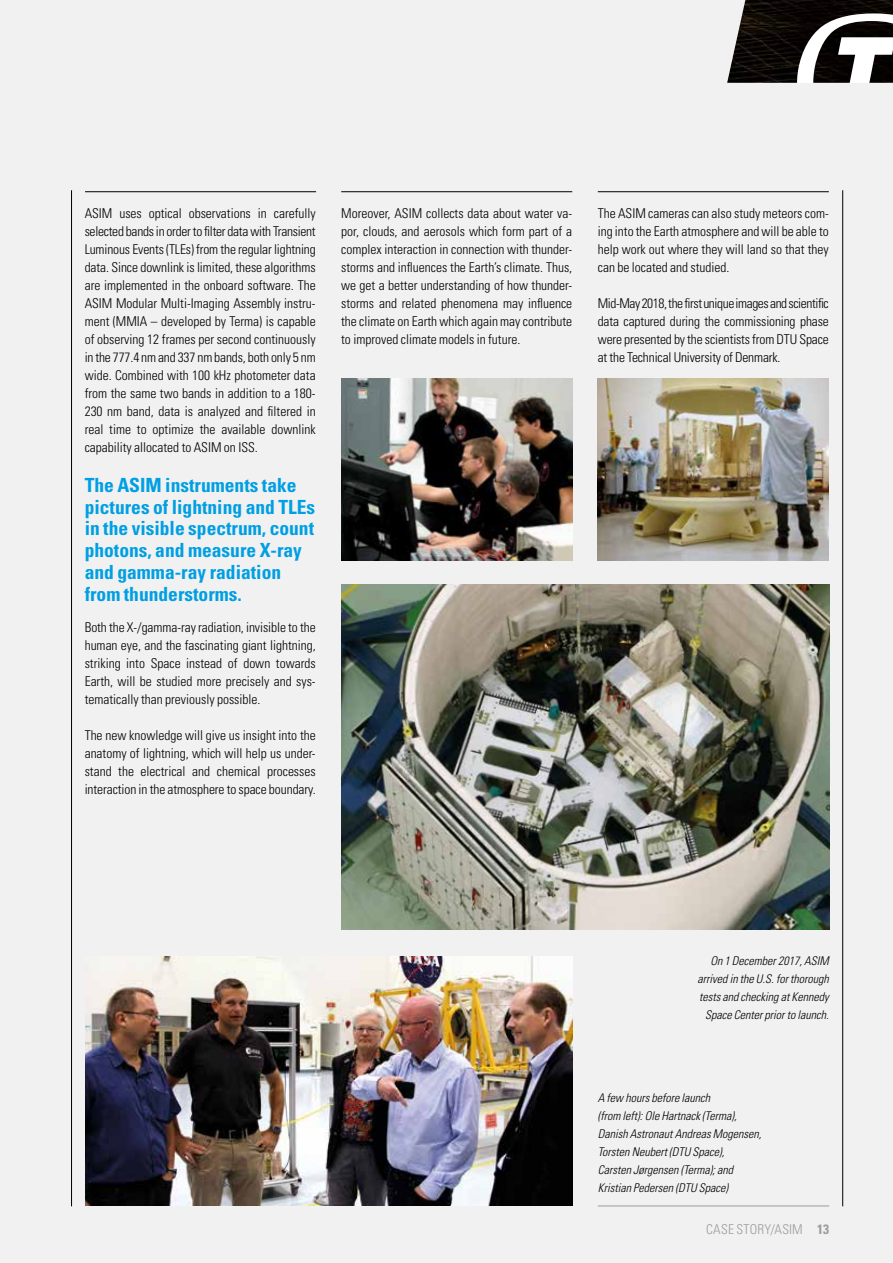
<style>
.page{position:relative;width:893px;height:1263px;background:#f1f1f1}
.page>*{position:absolute;margin:0;border:0;box-sizing:border-box;transform-origin:0 0}
.t1{font:700 condensed 19.5px/21.8px "Univers LT Std";color:#009fe3}
.t2{font:300 condensed 13.5px/18px "Univers LT Std";color:#000;text-align:justify}
.t3{font:300 condensed 13.5px "Univers LT Std";letter-spacing:.015em;color:#9d9d9c}
.t4{font:italic 300 condensed 12px/18px "Univers LT Std";color:#000;text-align:right}
.s1{font-weight:700}
</style>
<div class="page">
<svg style="left:727px;top:0;width:166px;height:83px"></svg>
<hr style="left:598px;top:191px;width:231px;height:1px;background:#000">
<hr style="left:341px;top:191px;width:231px;height:1px;background:#000">
<hr style="left:85px;top:191px;width:231px;height:1px;background:#000">
<hr style="left:842px;top:190px;width:1px;height:1016px;background:#000">
<hr style="left:71px;top:190px;width:1px;height:1016px;background:#000">
<hr style="left:598px;top:1205px;width:231px;height:1px;background:#9d9d9c">
<img style="left:341px;top:379px;width:231px;height:181px">
<img style="left:341px;top:585px;width:488px;height:344px">
<img style="left:85px;top:956px;width:487px;height:249px">
<img style="left:598px;top:379px;width:231px;height:181px">
<p class="t2" style="left:85px;top:204px;width:233px">ASIM uses optical observations in carefully selected bands in order to filter data with Transient Luminous Events (TLEs) from the regular lightning data. Since downlink is limited, these algorithms are implemented in the onboard software. The ASIM Modular Multi-Imaging Assembly instru&shy;ment (MMIA – developed by Terma) is capable of observing 12 frames per second continuously in the 777.4 nm and 337 nm bands, both only 5 nm wide. Combined with 100 kHz photometer data from the same two bands in addition to a 180- 230 nm band, data is analyzed and filtered in real time to optimize the available downlink capability allocated to ASIM on ISS.</p>
<h1 class="t1" style="left:85px;top:474px;width:232px">The ASIM instruments take pictures of lightning and TLEs in the visible spectrum, count photons, and measure X-ray and gamma-ray radiation from thunderstorms.</h1>
<p class="t2" style="left:85px;top:618px;width:233px">Both the X-/gamma-ray radiation, invisible to the human eye, and the fascinating giant lightning, striking into Space instead of down towards Earth, will be studied more precisely and sys&shy;tematically than previously possible.</p>
<p class="t2" style="left:85px;top:726px;width:233px">The new knowledge will give us insight into the anatomy of lightning, which will help us under&shy;stand the electrical and chemical processes interaction in the atmosphere to space boundary.</p>
<p class="t2" style="left:341px;top:204px;width:233px">Moreover, ASIM collects data about water va&shy;por, clouds, and aerosols which form part of a complex interaction in connection with thunder&shy;storms and influences the Earth’s climate. Thus, we get a better understanding of how thunder&shy;storms and related phenomena may influence the climate on Earth which again may contribute to improved climate models in future.</p>
<p class="t2" style="left:598px;top:204px;width:233px">The ASIM cameras can also study meteors com&shy;ing into the Earth atmosphere and will be able to help work out where they will land so that they can be located and studied.</p>
<p class="t2" style="left:598px;top:294px;width:233px">Mid-May 2018, the first unique images and scientific data captured during the commissioning phase were presented by the scientists from DTU Space at the Technical University of Denmark.</p>
<p class="t4" style="left:697px;top:952px;width:133px">On 1 December 2017, ASIM arrived in the U.S. for thorough tests and checking at Kennedy<br>Space Center prior to launch.</p>
<p class="t4" style="left:598px;top:1089px;width:165px;text-align:left">A few hours before launch<br>(from left): Ole Hartnack (Terma),<br>Danish Astronaut Andreas Mogensen,<br>Torsten Neubert (DTU Space),<br>Carsten Jørgensen (Terma); and<br>Kristian Pedersen (DTU Space)</p>
<p class="t3" style="left:706px;top:1221px;width:125px">CASE STORY/ASIM <span class="s1">13</span></p>
</div>
